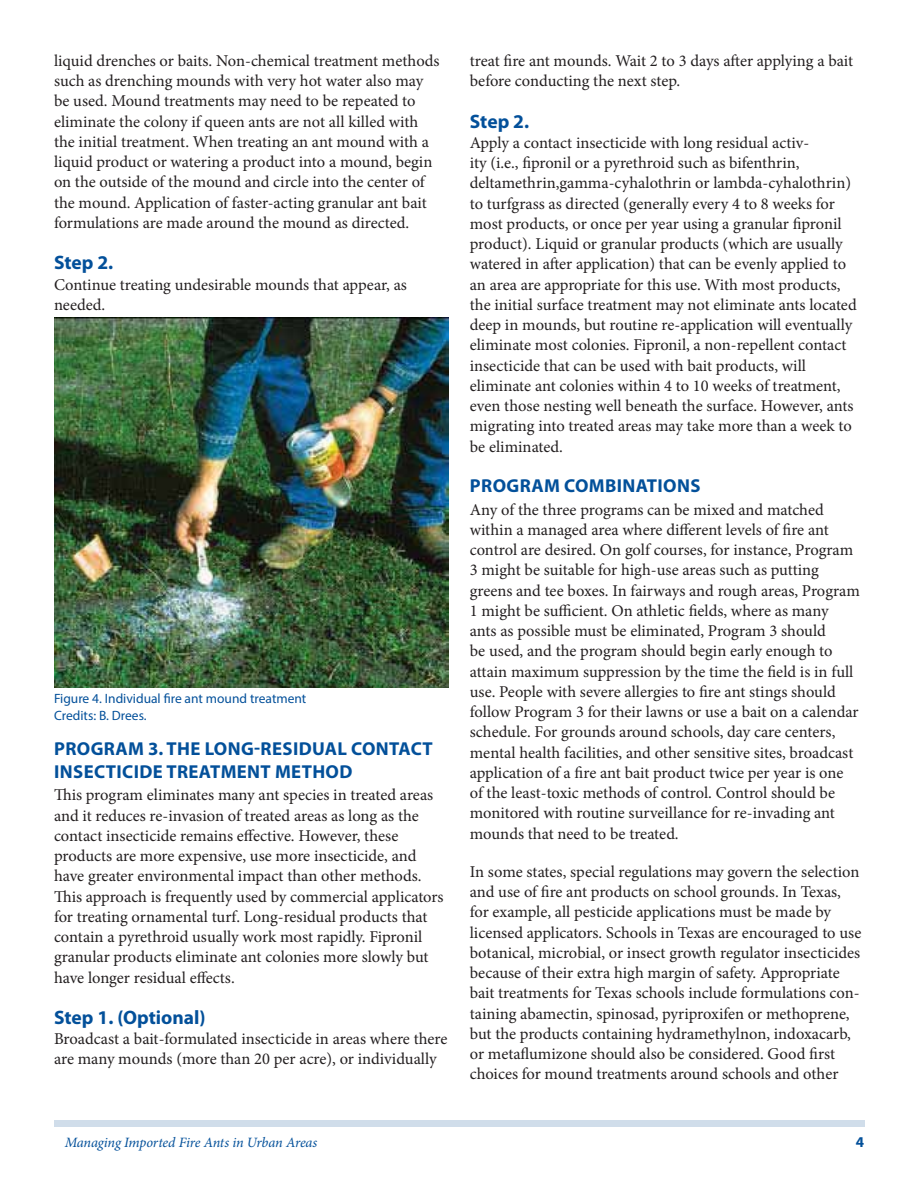
<style>
.page{position:relative;width:918px;height:1188px;background:#fff}
.page>*{position:absolute;margin:0;border:0;box-sizing:border-box;transform-origin:0 0}
.t1{font:700 19.5px "Myriad Pro";color:#03509a}
.t2{font:700 18.75px/22.5px "Myriad Pro";letter-spacing:.02em;color:#03509a}
.t3{font:16.5px/20.2px "Minion Pro";color:#231f20}
.t4{font:700 15px "Myriad Pro";color:#03509a}
.t5{font:italic 14.25px "Minion Pro";letter-spacing:-.015em;color:#03509a}
.t6{font:13.5px/16.5px "Myriad Pro";color:#03509a}
</style>
<div class="page">
<div style="left:54px;top:1120px;width:810px;height:7px;background:#d0ddea"></div>
<img style="left:54px;top:318px;width:394px;height:370px">
<p class="t3" style="left:54px;top:52px;width:387px">liquid drenches or baits. Non-chemical treatment methods such as drenching mounds with very hot water also may be used. Mound treatments may need to be repeated to eliminate the colony if queen ants are not all killed with the initial treatment. When treating an ant mound with a liquid product or watering a product into a mound, begin on the outside of the mound and circle into the center of the mound. Application of faster-acting granular ant bait formulations are made around the mound as directed.</p>
<p class="t1" style="left:54px;top:255px;width:61px">Step 2.</p>
<p class="t3" style="left:54px;top:276px;width:354px">Continue treating undesirable mounds that appear, as needed.</p>
<p class="t6" style="left:54px;top:692px;width:254px">Figure 4. Individual fire ant mound treatment<br>Credits: B. Drees.</p>
<p class="t2" style="left:54px;top:739px;width:380px">PROGRAM 3. THE LONG-RESIDUAL CONTACT<br>INSECTICIDE TREATMENT METHOD</p>
<p class="t3" style="left:54px;top:786px;width:391px">This program eliminates many ant species in treated areas and it reduces re-invasion of treated areas as long as the contact insecticide remains effective. However, these products are more expensive, use more insecticide, and have greater environmental impact than other methods.<br>This approach is frequently used by commercial applicators for treating ornamental turf. Long-residual products that contain a pyrethroid usually work most rapidly. Fipronil granular products eliminate ant colonies more slowly but have longer residual effects.</p>
<p class="t1" style="left:54px;top:1010px;width:153px">Step 1. (Optional)</p>
<p class="t3" style="left:54px;top:1030px;width:395px">Broadcast a bait-formulated insecticide in areas where there are many mounds (more than 20 per acre), or individually</p>
<p class="t3" style="left:470px;top:52px;width:385px">treat fire ant mounds. Wait 2 to 3 days after applying a bait before conducting the next step.</p>
<p class="t1" style="left:470px;top:114px;width:61px">Step 2.</p>
<p class="t3" style="left:470px;top:134px;width:388px">Apply a contact insecticide with long residual activ-<br>ity (i.e., fipronil or a pyrethroid such as bifenthrin, deltamethrin,gamma-cyhalothrin or lambda-cyhalothrin) to turfgrass as directed (generally every 4 to 8 weeks for most products, or once per year using a granular fipronil product). Liquid or granular products (which are usually watered in after application) that can be evenly applied to an area are appropriate for this use. With most products, the initial surface treatment may not eliminate ants located deep in mounds, but routine re-application will eventually eliminate most colonies. Fipronil, a non-repellent contact insecticide that can be used with bait products, will eliminate ant colonies within 4 to 10 weeks of treatment, even those nesting well beneath the surface. However, ants migrating into treated areas may take more than a week to be eliminated.</p>
<p class="t2" style="left:470px;top:476px;width:232px">PROGRAM COMBINATIONS</p>
<p class="t3" style="left:470px;top:501px;width:392px">Any of the three programs can be mixed and matched within a managed area where different levels of fire ant control are desired. On golf courses, for instance, Program 3 might be suitable for high-use areas such as putting greens and tee boxes. In fairways and rough areas, Program 1 might be sufficient. On athletic fields, where as many<br>ants as possible must be eliminated, Program 3 should<br>be used, and the program should begin early enough to attain maximum suppression by the time the field is in full use. People with severe allergies to fire ant stings should follow Program 3 for their lawns or use a bait on a calendar schedule. For grounds around schools, day care centers, mental health facilities, and other sensitive sites, broadcast application of a fire ant bait product twice per year is one of the least-toxic methods of control. Control should be monitored with routine surveillance for re-invading ant mounds that need to be treated.</p>
<p class="t3" style="left:470px;top:863px;width:393px">In some states, special regulations may govern the selection and use of fire ant products on school grounds. In Texas, for example, all pesticide applications must be made by licensed applicators. Schools in Texas are encouraged to use botanical, microbial, or insect growth regulator insecticides because of their extra high margin of safety. Appropriate bait treatments for Texas schools include formulations con&shy;taining abamectin, spinosad, pyriproxifen or methoprene, but the products containing hydramethylnon, indoxacarb, or metaflumizone should also be considered. Good first choices for mound treatments around schools and other</p>
<p class="t5" style="left:65px;top:1137px;width:254px">Managing Imported Fire Ants in Urban Areas</p>
<p class="t4" style="left:856px;top:1137px;width:10px">4</p>
</div>
